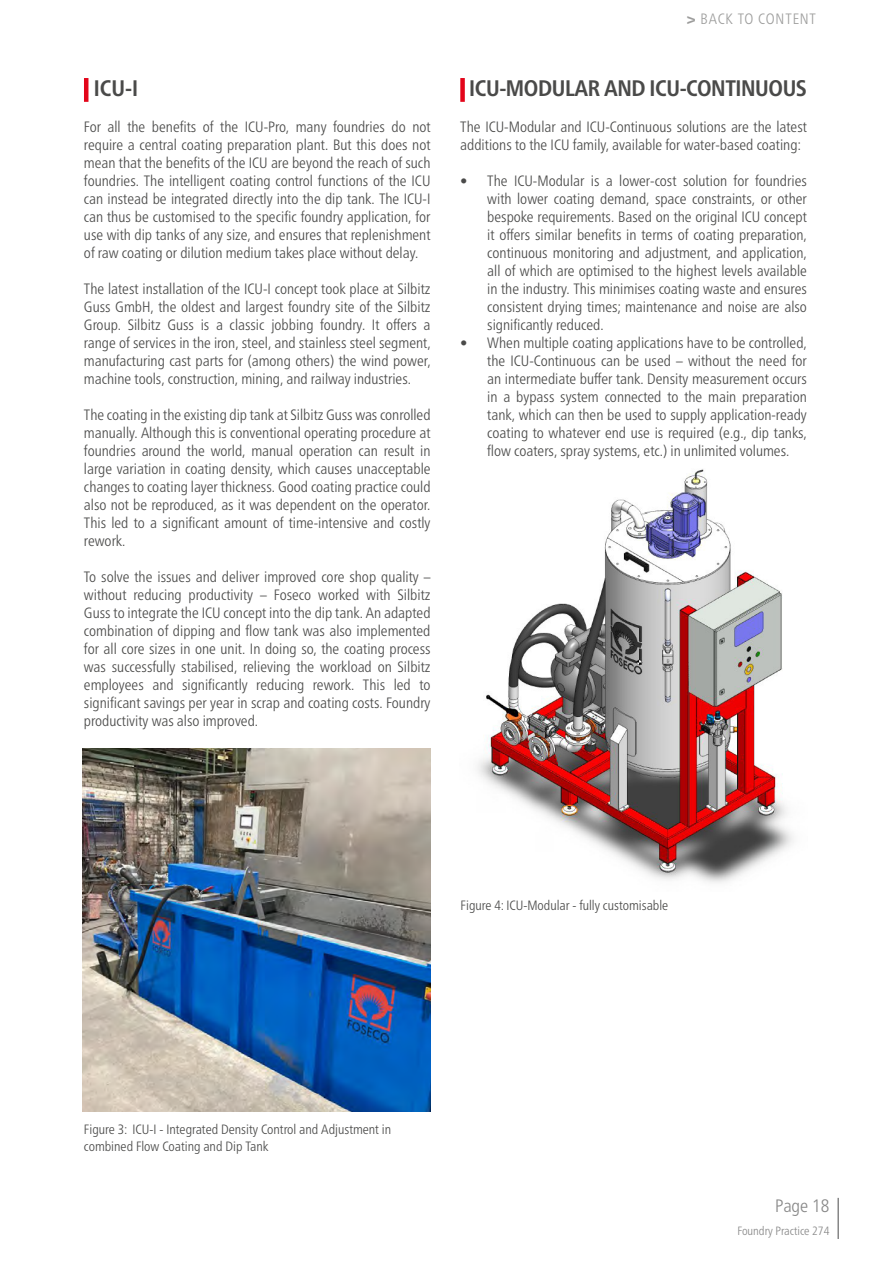
<style>
.page{position:relative;width:893px;height:1263px;background:#fff}
.page>*{position:absolute;margin:0;border:0;box-sizing:border-box;transform-origin:0 0}
.t1{font:700 condensed 22.5px "Frutiger Neue LTW1 G";letter-spacing:-.02em;color:#4a4a49}
.t2{font:300 condensed 18px "Frutiger Neue LTW1 G";color:#878787}
.t3{font:300 condensed 15px/18px "Frutiger Neue LTW1 G";color:#4a4a49;text-align:justify}
.t4{font:300 condensed 15px "Frutiger Neue LTW1 G";letter-spacing:.055em;color:#9d9d9c}
.t5{font:300 condensed 13.5px/16.2px "Frutiger Neue LTW1 G";color:#4a4a49}
.t6{font:300 condensed 12px "Frutiger Neue LTW1 G";color:#878787}
.s1{font-weight:700}
</style>
<div class="page">
<hr style="left:837px;top:1198px;width:2px;height:41px;background:#878787">
<hr style="left:84px;top:78px;width:4px;height:24px;background:#e3051a">
<div style="left:460px;top:78px;width:5px;height:24px;background:#e3051a"></div>
<img style="left:83px;top:748px;width:348px;height:363px">
<img style="left:477px;top:469px;width:316px;height:414px">
<h1 class="t1" style="left:94px;top:75px;width:46px">ICU-I</h1>
<p class="t3" style="left:84px;top:118px;width:348px">For all the benefits of the ICU-Pro, many foundries do not require a central coating preparation plant. But this does not mean that the benefits of the ICU are beyond the reach of such foundries. The intelligent coating control functions of the ICU can instead be integrated directly into the dip tank. The ICU-I can thus be customised to the specific foundry application, for use with dip tanks of any size, and ensures that replenishment of raw coating or dilution medium takes place without delay.</p>
<p class="t3" style="left:84px;top:280px;width:348px">The latest installation of the ICU-I concept took place at Silbitz Guss GmbH, the oldest and largest foundry site of the Silbitz Group. Silbitz Guss is a classic jobbing foundry. It offers a range of services in the iron, steel, and stainless steel segment, manufacturing cast parts for (among others) the wind power, machine tools, construction, mining, and railway industries.</p>
<p class="t3" style="left:84px;top:406px;width:348px">The coating in the existing dip tank at Silbitz Guss was conrolled manually. Although this is conventional operating procedure at foundries around the world, manual operation can result in large variation in coating density, which causes unacceptable changes to coating layer thickness. Good coating practice could also not be reproduced, as it was dependent on the operator.<br>This led to a significant amount of time-intensive and costly rework.</p>
<p class="t3" style="left:84px;top:568px;width:348px">To solve the issues and deliver improved core shop quality – without reducing productivity – Foseco worked with Silbitz Guss to integrate the ICU concept into the dip tank. An adapted combination of dipping and flow tank was also implemented for all core sizes in one unit. In doing so, the coating process was successfully stabilised, relieving the workload on Silbitz employees and significantly reducing rework. This led to significant savings per year in scrap and coating costs. Foundry productivity was also improved.</p>
<p class="t4" style="left:687px;top:10px;width:131px"><span class="s1">&gt;</span> BACK TO CONTENT</p>
<h1 class="t1" style="left:469px;top:75px;width:339px">ICU-MODULAR AND ICU-CONTINUOUS</h1>
<p class="t3" style="left:460px;top:118px;width:348px">The ICU-Modular and ICU-Continuous solutions are the latest additions to the ICU family, available for water-based coating:</p>
<p class="t3" style="left:487px;top:172px;width:321px;text-indent:-27px">• The ICU-Modular is a lower-cost solution for foundries with lower coating demand, space constraints, or other bespoke requirements. Based on the original ICU concept it offers similar benefits in terms of coating preparation, continuous monitoring and adjustment, and application, all of which are optimised to the highest levels available in the industry. This minimises coating waste and ensures consistent drying times; maintenance and noise are also significantly reduced.</p>
<p class="t3" style="left:487px;top:334px;width:321px;text-indent:-27px">• When multiple coating applications have to be controlled, the ICU-Continuous can be used – without the need for an intermediate buffer tank. Density measurement occurs in a bypass system connected to the main preparation tank, which can then be used to supply application-ready coating to whatever end use is required (e.g., dip tanks, flow coaters, spray systems, etc.) in unlimited volumes.</p>
<p class="t5" style="left:461px;top:897px;width:209px">Figure 4: ICU-Modular - fully customisable</p>
<p class="t5" style="left:84px;top:1121px;width:309px">Figure 3: ICU-I - Integrated Density Control and Adjustment in combined Flow Coating and Dip Tank</p>
<p class="t2" style="left:775px;top:1195px;width:56px">Page 18</p>
<p class="t6" style="left:737px;top:1224px;width:93px">Foundry Practice 274</p>
</div>
